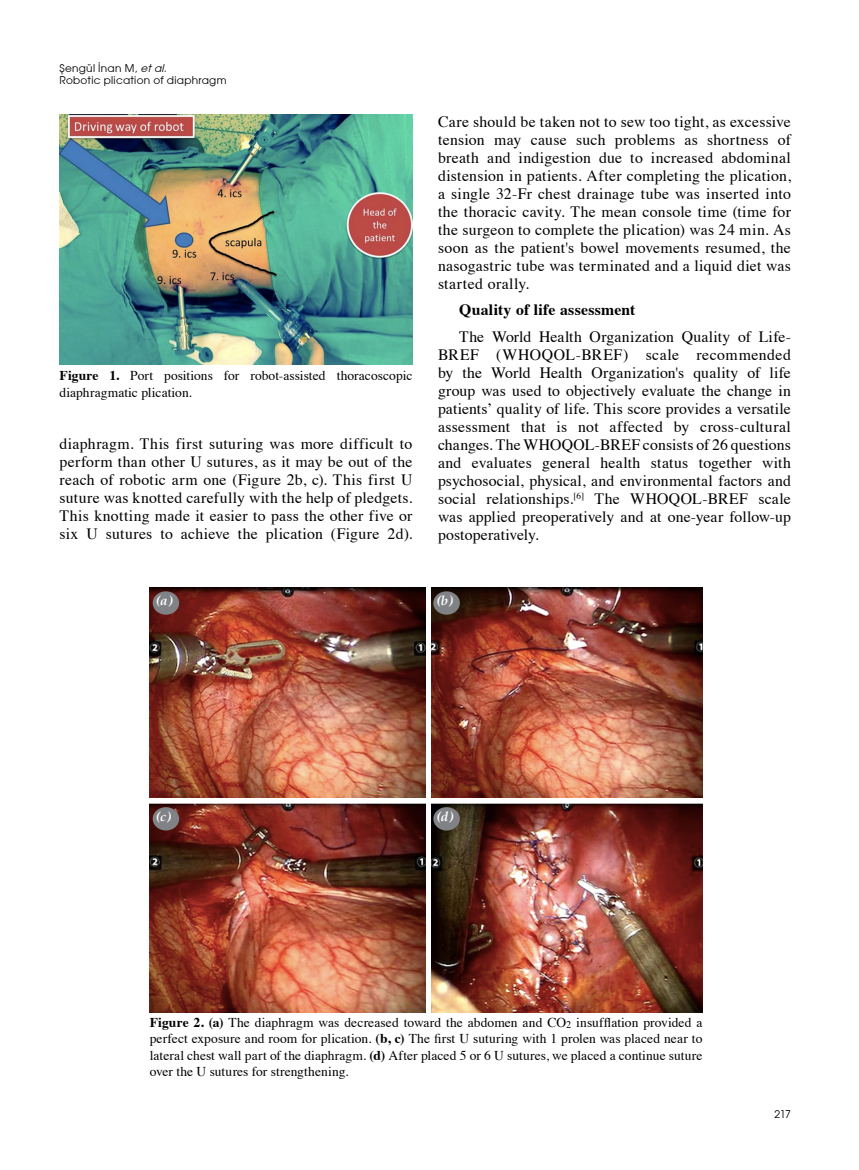
<style>
.page{position:relative;width:859px;height:1170px;background:#fff}
.page>*{position:absolute;margin:0;border:0;box-sizing:border-box;transform-origin:0 0}
.t1{font:15.75px/18px "Times";letter-spacing:.015em;color:#000;text-align:justify}
.t2{font:700 15.75px "Times";letter-spacing:.015em;color:#000}
.t3{font:13.5px/16.5px "Times";color:#000}
.t4{font:italic 700 13.5px "Palatino";color:#fff}
.t5{font:10.5px/12.6px "Avant Garde";letter-spacing:.03em;color:#000}
.s1{font-style:italic}
.s2{font-weight:700}
</style>
<div class="page">
<img style="left:60px;top:115px;width:352px;height:250px">
<img style="left:150px;top:588px;width:552px;height:424px">
<hr style="left:426px;top:587px;width:4px;height:425px;background:#fff">
<div style="left:149px;top:798px;width:554px;height:5px;background:#fff"></div>
<div style="left:153px;top:591px;width:26px;height:23px;background:#808285;border-radius:50%"></div>
<div style="left:153px;top:807px;width:26px;height:23px;background:#808285;border-radius:50%"></div>
<div style="left:433px;top:591px;width:27px;height:23px;background:#808285;border-radius:50%"></div>
<div style="left:433px;top:807px;width:27px;height:23px;background:#808285;border-radius:50%"></div>
<p class="t5" style="left:60px;top:61px;width:169px">Şengül İnan M, <span class="s1">etal.<br></span>Robotic plication of diaphragm</p>
<p class="t3" style="left:60px;top:366px;width:354px"><span class="s2">Figure 1.</span> Port positions for robot-assisted thoracoscopic diaphragmatic plication.</p>
<p class="t1" style="left:60px;top:433px;width:354px">diaphragm. This first suturing was more difficult to perform than other U sutures, as it may be out of the reach of robotic arm one (Figure 2b, c). This first U suture was knotted carefully with the help of pledgets.<br>This knotting made it easier to pass the other five or six U sutures to achieve the plication (Figure 2d).</p>
<p class="t4" style="left:156px;top:589px;width:18px">(a)</p>
<p class="t1" style="left:438px;top:111px;width:354px">Care should be taken not to sew too tight, as excessive tension may cause such problems as shortness of breath and indigestion due to increased abdominal distension in patients. After completing the plication, a single 32-Fr chest drainage tube was inserted into the thoracic cavity. The mean console time (time for the surgeon to complete the plication) was 24 min. As soon as the patient's bowel movements resumed, the nasogastric tube was terminated and a liquid diet was started orally.</p>
<p class="t2" style="left:459px;top:295px;width:178px">Quality of life assessment</p>
<p class="t1" style="left:438px;top:326px;width:354px;text-indent:21px">The World Health Organization Quality of Life-BREF (WHOQOL-BREF) scale recommended by the World Health Organization's quality of life group was used to objectively evaluate the change in patientsʼ quality of life. This score provides a versatile assessment that is not affected by cross-cultural changes. The WHOQOL-BREF consists of 26 questions and evaluates general health status together with psychosocial, physical, and environmental factors and social relationships.<sup>[6]</sup> The WHOQOL-BREF scale was applied preoperatively and at one-year follow-up postoperatively.</p>
<p class="t4" style="left:436px;top:589px;width:17px">(b)</p>
<p class="t4" style="left:156px;top:805px;width:16px">(c)</p>
<p class="t4" style="left:436px;top:805px;width:18px">(d)</p>
<p class="t3" style="left:150px;top:1012px;width:554px;text-align:justify"><span class="s2">Figure 2. (a)</span> The diaphragm was decreased toward the abdomen and CO<sub>2</sub> insufflation provided a perfect exposure and room for plication. <span class="s2">(b, c)</span> The first U suturing with 1 prolen was placed near to lateral chest wall part of the diaphragm. <span class="s2">(d)</span> After placed 5 or 6 U sutures, we placed a continue suture over the U sutures for strengthening.</p>
<p class="t5" style="left:775px;top:1107px;width:18px">217</p>
</div>
